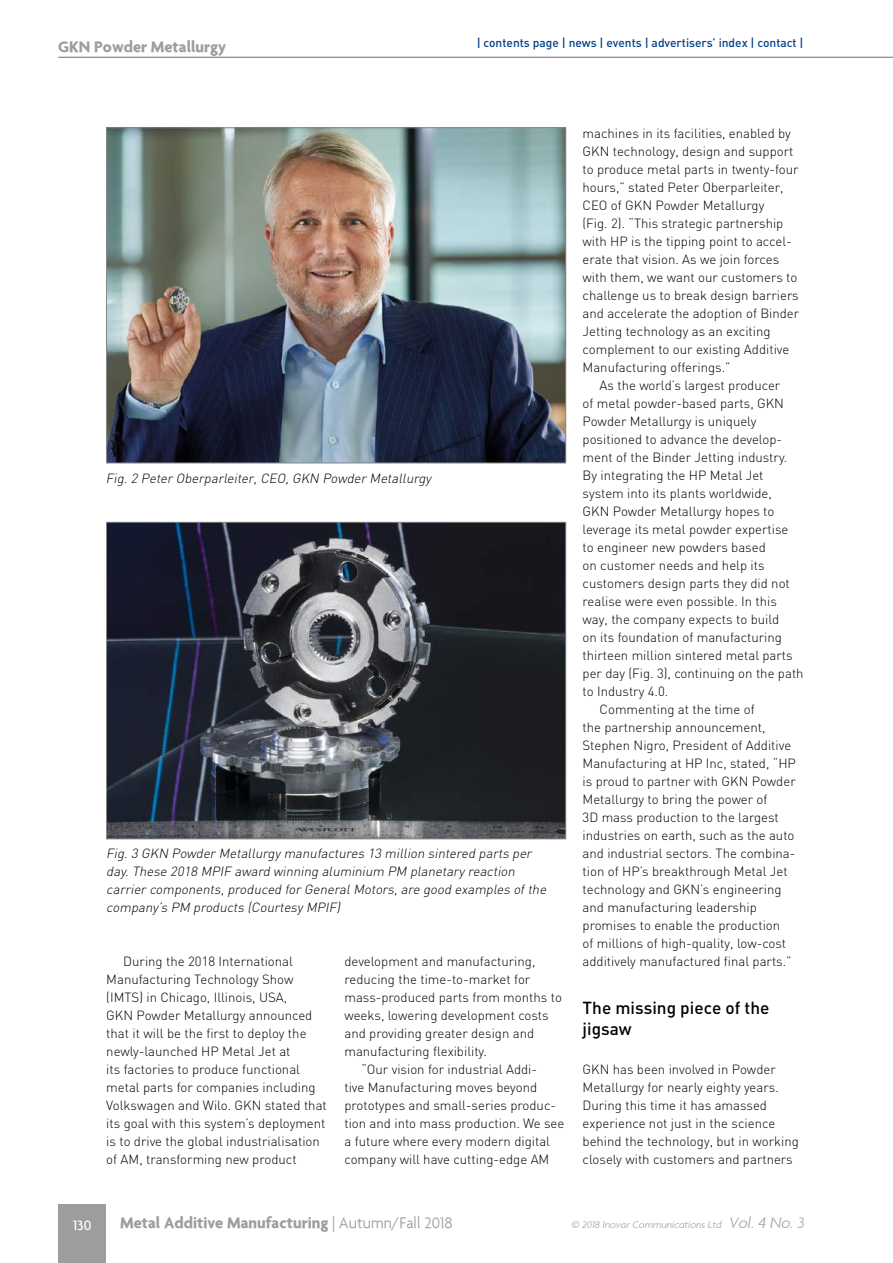
<style>
.page{position:relative;width:893px;height:1263px;background:#fff}
.page>*{position:absolute;margin:0;border:0;box-sizing:border-box;transform-origin:0 0}
.t1{font:500 17.25px/21px "DIN";color:#000}
.t2{font:700 16.5px "Agenda";color:#9d9d9c}
.t3{font:500 15px "Agenda";color:#fff}
.t4{font:300 13.2px/18px "DIN";color:#000}
.t5{font:italic 300 13.2px/18px "DIN";color:#000}
.t6{font:500 12px "DIN";color:#004289}
.t7{font:italic 300 10.5px "Agenda";color:#9d9d9c}
.s1{font-weight:300}
.s2{font-size:13.5px}
.s3{font-size:16.5px}
</style>
<div class="page">
<div style="left:58px;top:1204px;width:48px;height:59px;background:#9d9d9c"></div>
<hr style="left:58px;top:57px;width:835px;height:1px;background:#706f6f">
<img style="left:108px;top:524px;width:456px;height:313px">
<div style="left:106px;top:522px;width:460px;height:317px;border:1px solid #878787"></div>
<img style="left:108px;top:130px;width:456px;height:331px">
<div style="left:106px;top:128px;width:460px;height:335px;border:1px solid #878787"></div>
<p class="t2" style="left:58px;top:37px;width:169px">GKN Powder Metallurgy</p>
<p class="t6" style="left:477px;top:35px;width:328px">| contents page | news | events | advertisers’ index | contact |</p>
<p class="t5" style="left:106px;top:469px;width:330px">Fig.2 Peter Oberparleiter,CEO,GKN Powder Metallurgy</p>
<p class="t5" style="left:106px;top:844px;width:444px">Fig.3 GKN Powder Metallurgy manufactures 13 million sintered parts per day.These 2018 MPIF award winning aluminium PM planetary reaction carrier components,produced for GeneralMotors,are good examples ofthe company’s PM products (Courtesy MPIF)</p>
<p class="t4" style="left:106px;top:952px;width:222px;text-indent:17px">During the 2018 International Manufacturing Technology Show (IMTS) in Chicago, Illinois, USA,<br>GKN Powder Metallurgy announced that it will be the first to deploy the newly-launched HP Metal Jet at<br>its factories to produce functional metal parts for companies including Volkswagen and Wilo. GKN stated that its goal with this system’s deployment is to drive the global industrialisation of AM, transforming new product</p>
<p class="t4" style="left:344px;top:952px;width:192px">development and manufacturing,</p>
<p class="t4" style="left:344px;top:970px;width:187px">reducing the time-to-market for</p>
<p class="t4" style="left:344px;top:988px;width:219px">mass-produced parts from months to</p>
<p class="t4" style="left:344px;top:1006px;width:206px">weeks, lowering development costs</p>
<p class="t4" style="left:344px;top:1024px;width:191px">and providing greater design and</p>
<p class="t4" style="left:344px;top:1042px;width:144px">manufacturing flexibility.</p>
<p class="t4" style="left:361px;top:1060px;width:177px">“Our vision for industrial Addi-</p>
<p class="t4" style="left:344px;top:1078px;width:194px">tive Manufacturing moves beyond</p>
<p class="t4" style="left:344px;top:1096px;width:213px">prototypes and small-series produc-</p>
<p class="t4" style="left:344px;top:1114px;width:221px">tion and into mass production. We see</p>
<p class="t4" style="left:344px;top:1132px;width:207px">a future where every modern digital</p>
<p class="t4" style="left:344px;top:1150px;width:206px">company will have cutting-edge AM</p>
<p class="t4" style="left:583px;top:124px;width:218px">machines in its facilities, enabled by GKN technology, design and support to produce metal parts in twenty-four hours,” stated Peter Oberparleiter, CEO of GKN Powder Metallurgy<br>(Fig. 2). “This strategic partnership with HP is the tipping point to accel&shy;erate that vision. As we join forces with them, we want our customers to challenge us to break design barriers and accelerate the adoption of Binder Jetting technology as an exciting complement to our existing Additive Manufacturing offerings.”</p>
<p class="t4" style="left:600px;top:376px;width:182px">As the world’s largest producer</p>
<p class="t4" style="left:583px;top:394px;width:203px">of metal powder-based parts, GKN</p>
<p class="t4" style="left:583px;top:412px;width:175px">Powder Metallurgy is uniquely</p>
<p class="t4" style="left:583px;top:430px;width:201px">positioned to advance the develop-</p>
<p class="t4" style="left:583px;top:448px;width:206px">ment of the Binder Jetting industry.</p>
<p class="t4" style="left:583px;top:466px;width:183px">By integrating the HP Metal Jet</p>
<p class="t4" style="left:583px;top:484px;width:191px">system into its plants worldwide,</p>
<p class="t4" style="left:583px;top:502px;width:193px">GKN Powder Metallurgy hopes to</p>
<p class="t4" style="left:583px;top:520px;width:207px">leverage its metal powder expertise</p>
<p class="t4" style="left:583px;top:538px;width:185px">to engineer new powders based</p>
<p class="t4" style="left:583px;top:556px;width:184px">on customer needs and help its</p>
<p class="t4" style="left:583px;top:574px;width:209px">customers design parts they did not</p>
<p class="t4" style="left:583px;top:592px;width:196px">realise were even possible. In this</p>
<p class="t4" style="left:583px;top:610px;width:198px">way, the company expects to build</p>
<p class="t4" style="left:583px;top:628px;width:201px">on its foundation of manufacturing</p>
<p class="t4" style="left:583px;top:646px;width:212px">thirteen million sintered metal parts</p>
<p class="t4" style="left:583px;top:664px;width:223px">per day (Fig. 3), continuing on the path</p>
<p class="t4" style="left:583px;top:682px;width:87px">to Industry 4.0.</p>
<p class="t4" style="left:600px;top:700px;width:157px">Commenting at the time of</p>
<p class="t4" style="left:583px;top:718px;width:184px">the partnership announcement,</p>
<p class="t4" style="left:583px;top:736px;width:210px">Stephen Nigro, President of Additive</p>
<p class="t4" style="left:583px;top:754px;width:215px">Manufacturing at HP Inc, stated, “HP</p>
<p class="t4" style="left:583px;top:772px;width:215px">is proud to partner with GKN Powder</p>
<p class="t4" style="left:583px;top:790px;width:186px">Metallurgy to bring the power of</p>
<p class="t4" style="left:583px;top:808px;width:198px">3D mass production to the largest</p>
<p class="t4" style="left:583px;top:826px;width:213px">industries on earth, such as the auto</p>
<p class="t4" style="left:583px;top:844px;width:214px">and industrial sectors. The combina-</p>
<p class="t4" style="left:583px;top:862px;width:207px">tion of HP’s breakthrough Metal Jet</p>
<p class="t4" style="left:583px;top:880px;width:201px">technology and GKN’s engineering</p>
<p class="t4" style="left:583px;top:898px;width:176px">and manufacturing leadership</p>
<p class="t4" style="left:583px;top:916px;width:199px">promises to enable the production</p>
<p class="t4" style="left:583px;top:934px;width:205px">of millions of high-quality, low-cost</p>
<p class="t4" style="left:583px;top:952px;width:211px">additively manufactured final parts.”</p>
<h1 class="t1" style="left:583px;top:996px;width:188px">The missing piece of the jigsaw</h1>
<p class="t4" style="left:583px;top:1060px;width:218px">GKN has been involved in Powder Metallurgy for nearly eighty years.<br>During this time it has amassed experience not just in the science behind the technology, but in working closely with customers and partners</p>
<p class="t3" style="left:73px;top:1215px;width:20px">130</p>
<p class="t2" style="left:120px;top:1213px;width:334px">Metal Additive Manufacturing <span class="s1">| Autumn/Fall 2018</span></p>
<p class="t7" style="left:571px;top:1218px;width:235px"><span class="s2">©</span> 2018 Inovar Communications Ltd <span class="s3">Vol. 4 No. 3</span></p>
</div>
